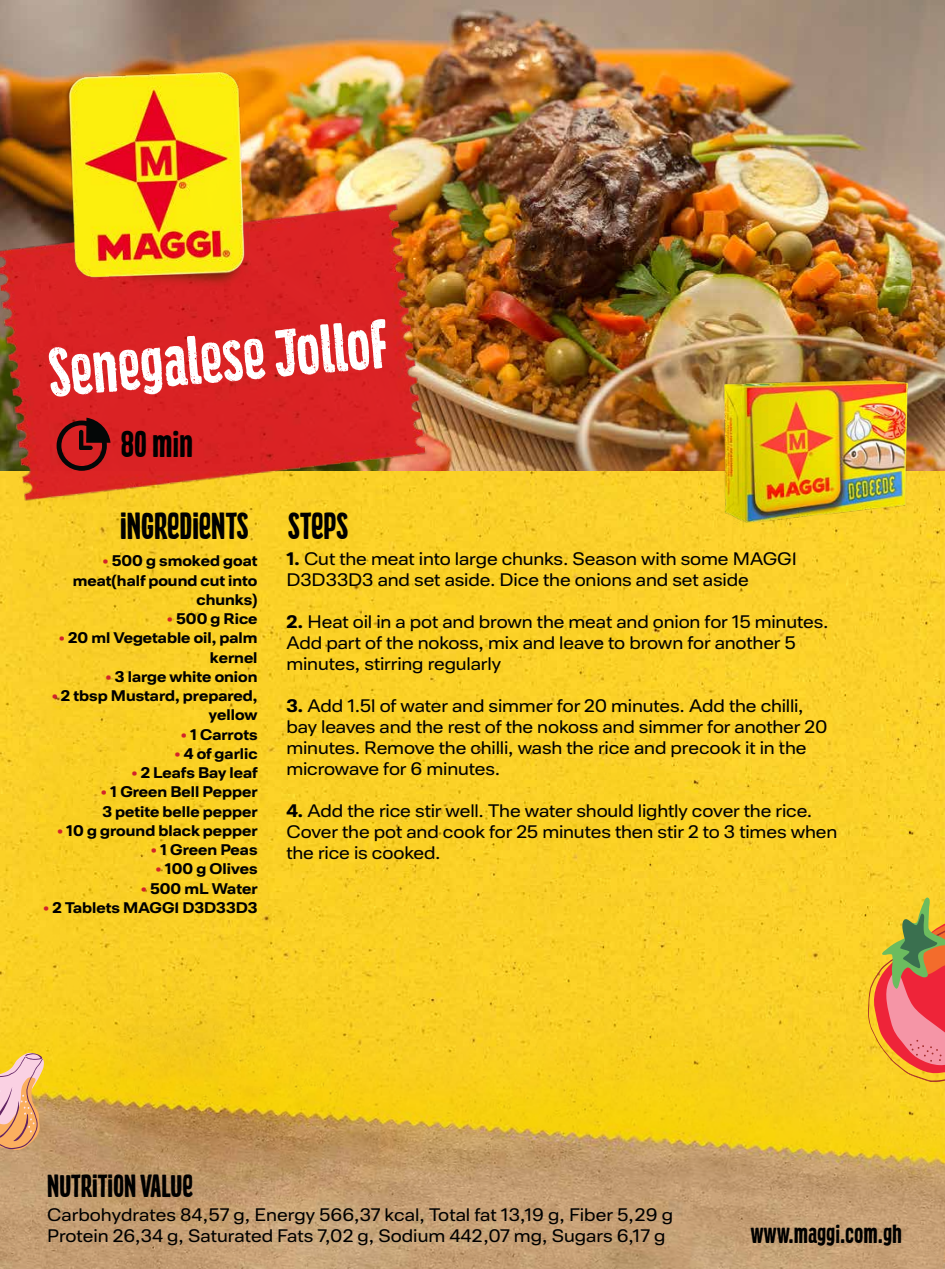
<style>
.page{position:relative;width:945px;height:1269px;background:#fff}
.page>*{position:absolute;margin:0;border:0;box-sizing:border-box;transform-origin:0 0}
.t1{font:63px "Kitchen Cupboard Crafted";color:#fff}
.t2{font:35px "Kitchen Cupboard";color:#000}
.t3{font:29.75px "Kitchen Cupboard";color:#000}
.t4{font:24.5px "Kitchen Cupboard";color:#000}
.t5{font:17.5px/21px "Maggi Sans";letter-spacing:-.005em;color:#000}
.t6{font:700 14.88px/19.2px "Maggi Sans";color:#000;text-align:right}
.s1{font-weight:700}
.s2{color:#d2232a}
</style>
<div class="page">
<div style="left:0;top:471px;width:945px;height:130px;background:#fbd029"></div>
<img style="left:0;top:601px;width:945px;height:668px">
<svg style="left:0;top:1053px;width:44px;height:97px;background:#e7b285"></svg>
<svg style="left:868px;top:897px;width:77px;height:185px;background:#dc8e4a"></svg>
<img style="left:0;top:0;width:945px;height:471px">
<img style="left:0;top:181px;width:461px;height:343px">
<img style="left:64px;top:72px;width:184px;height:217px">
<svg style="left:57px;top:418px;width:54px;height:53px;background:#851718"></svg>
<img style="left:699px;top:342px;width:214px;height:230px">
<h1 class="t1" style="left:46px;top:335px;width:341px;rotate:-5deg">Senegalese Jollof</h1>
<h2 class="t2" style="left:121px;top:422px;width:74px">80 min</h2>
<h2 class="t2" style="left:120px;top:505px;width:229px">INGREDIENTS STEPS</h2>
<p class="t5" style="left:286px;top:549px;width:512px"><span class="s1">1.</span> Cut the meat into large chunks. Season with some MAGGI<br>D3D33D3 and set aside. Dice the onions and set aside</p>
<p class="t5" style="left:286px;top:612px;width:544px"><span class="s1">2.</span> Heat oil in a pot and brown the meat and onion for 15 minutes.<br>Add part of the nokoss, mix and leave to brown for another 5 minutes, stirring regularly</p>
<p class="t5" style="left:286px;top:696px;width:543px"><span class="s1">3.</span> Add 1.5l of water and simmer for 20 minutes. Add the chilli, bay leaves and the rest of the nokoss and simmer for another 20 minutes. Remove the chilli, wash the rice and precook it in the microwave for 6 minutes.</p>
<p class="t5" style="left:286px;top:801px;width:552px"><span class="s1">4.</span> Add the rice stir well. The water should lightly cover the rice.<br>Cover the pot and cook for 25 minutes then stir 2 to 3 times when the rice is cooked.</p>
<p class="t6" style="left:73px;top:552px;width:186px"><span class="s2">•</span> 500 g smoked goat meat(half pound cut into chunks)</p>
<p class="t6" style="left:167px;top:609px;width:92px"><span class="s2">•</span> 500 g Rice</p>
<p class="t6" style="left:59px;top:629px;width:200px"><span class="s2">•</span> 20 ml Vegetable oil, palm kernel</p>
<p class="t6" style="left:106px;top:667px;width:153px"><span class="s2">•</span> 3 large white onion</p>
<p class="t6" style="left:52px;top:686px;width:207px"><span class="s2">•</span> 2 tbsp Mustard, prepared, yellow</p>
<p class="t6" style="left:181px;top:725px;width:78px"><span class="s2">•</span> 1 Carrots</p>
<p class="t6" style="left:174px;top:744px;width:85px"><span class="s2">•</span> 4 of garlic</p>
<p class="t6" style="left:131px;top:763px;width:128px"><span class="s2">•</span> 2 Leafs Bay leaf</p>
<p class="t6" style="left:101px;top:783px;width:158px;text-align:left"><span class="s2">•</span> 1 Green Bell Pepper<br>3 petite belle pepper</p>
<p class="t6" style="left:57px;top:821px;width:202px"><span class="s2">•</span> 10 g ground black pepper</p>
<p class="t6" style="left:151px;top:840px;width:108px"><span class="s2">•</span> 1 Green Peas</p>
<p class="t6" style="left:156px;top:860px;width:103px"><span class="s2">•</span> 100 g Olives</p>
<p class="t6" style="left:141px;top:879px;width:118px"><span class="s2">•</span> 500 mL Water</p>
<p class="t6" style="left:43px;top:898px;width:216px"><span class="s2">•</span> 2 Tablets MAGGI D3D33D3</p>
<h3 class="t3" style="left:47px;top:1168px;width:147px">NUTRITION VALUE</h3>
<p class="t5" style="left:47px;top:1205px;width:627px">Carbohydrates 84,57 g, Energy 566,37 kcal, Total fat 13,19 g, Fiber 5,29 g<br>Protein 26,34 g, Saturated Fats 7,02 g, Sodium 442,07 mg, Sugars 6,17 g</p>
<h3 class="t4" style="left:751px;top:1219px;width:153px">www.maggi.com.gh</h3>
</div>
